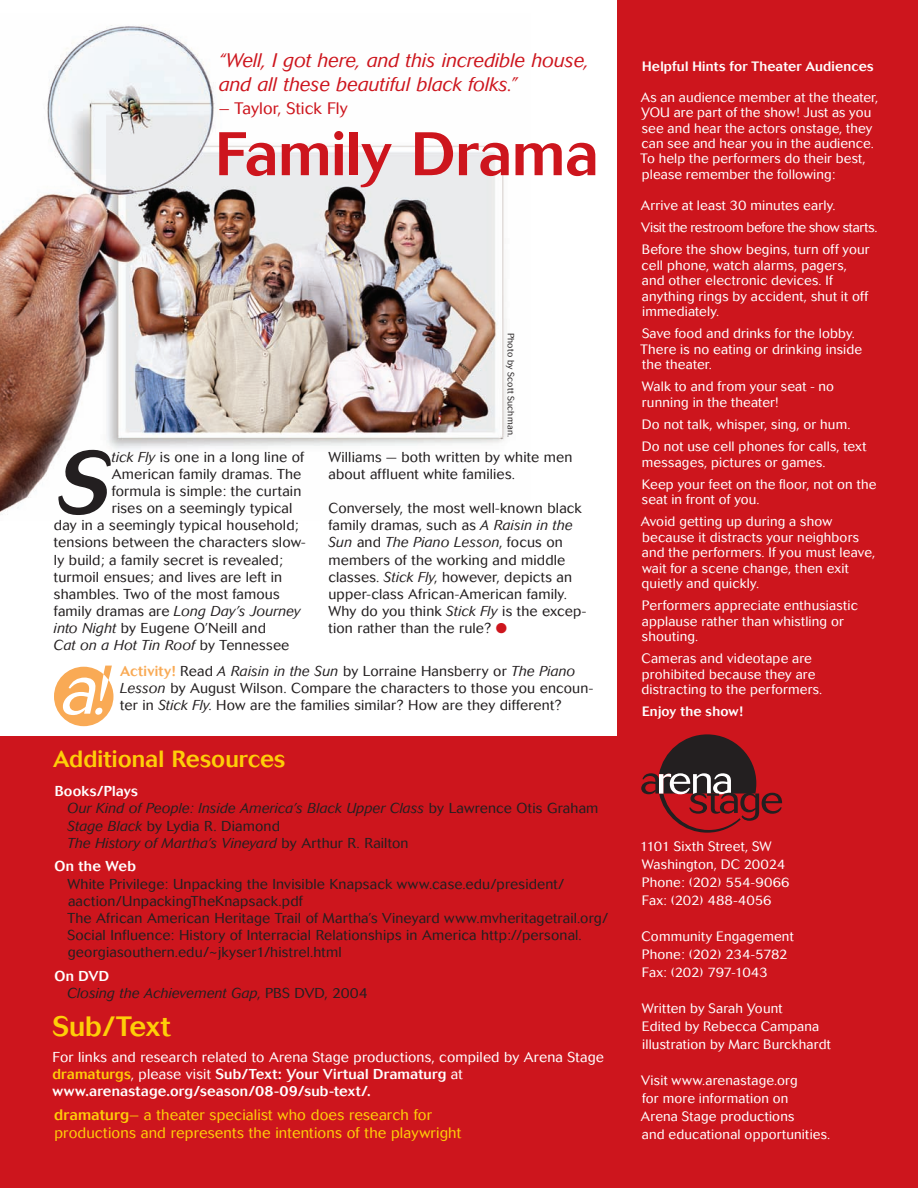
<style>
.page{position:relative;width:918px;height:1188px;background:#cd151d}
.page>*{position:absolute;margin:0;border:0;box-sizing:border-box;transform-origin:0 0}
.t1{font:italic 500 86.85px "Cosmos";color:#231f20}
.t2{font:500 60.75px "Cosmos";letter-spacing:-.005em;color:#cd151d}
.t3{font:500 27.75px "Cosmos";color:#fece08}
.t4{font:500 23.25px "Cosmos";letter-spacing:.005em;color:#fece08}
.t5{font:italic 300 19.5px/23.4px "Cosmos";letter-spacing:-.005em;color:#cd151d}
.t6{font:300 16.5px "Cosmos";letter-spacing:.01em;color:#cd151d}
.t7{font:300 15px/18px "Cosmos";letter-spacing:.01em;color:#fece08}
.t8{font:300 14.25px/17.1px "Cosmos";letter-spacing:.01em;color:#231f20}
.t9{font:italic 300 14.25px/17.1px "Cosmos";letter-spacing:.005em;color:#231f20}
.t10{font:300 14.25px/17.1px "Cosmos";letter-spacing:.01em;color:#fff}
.t11{font:500 14.25px "Cosmos";letter-spacing:.015em;color:#fff}
.t12{font:300 13.5px/15.5px "Cosmos";letter-spacing:.015em;color:#fff}
.t13{font:500 13.5px "Cosmos";letter-spacing:.015em;color:#fff}
.t14{font:300 9px "Cosmos";letter-spacing:.03em;color:#231f20}
.s1{font-style:italic}
.s2{font-style:normal}
.s3{color:#cd151d}
.s4{font-weight:500;color:#f9aa55}
.s5{font-weight:500;font-style:normal;color:#fff}
.s6{font-weight:500;color:#fece08}
.s7{font-weight:500}
</style>
<div class="page">
<div style="left:0;top:0;width:616px;height:736px;background:#fff"></div>
<svg style="left:641px;top:734px;width:141px;height:99px"></svg>
<img style="left:0;top:25px;width:507px;height:490px">
<svg style="left:54px;top:666px;width:59px;height:60px"></svg>
<h3 class="t5" style="left:219px;top:49px;width:371px">“Well, I got here, and this incredible house, and all these beautiful black folks.”</h3>
<p class="t6" style="left:219px;top:99px;width:130px">– Taylor, Stick Fly</p>
<h2 class="t2" style="left:215px;top:119px;width:385px">Family Drama</h2>
<h1 class="t1" style="left:54px;top:433px;width:72px">S</h1>
<p class="t8" style="left:112px;top:449px;width:194px"><span class="s1">tick Fly</span> is one in a long line of</p>
<p class="t8" style="left:112px;top:466px;width:191px">American family dramas. The</p>
<p class="t8" style="left:112px;top:483px;width:191px">formula is simple: the curtain</p>
<p class="t8" style="left:112px;top:500px;width:182px">rises on a seemingly typical</p>
<p class="t8" style="left:54px;top:517px;width:246px">day in a seemingly typical household;</p>
<p class="t8" style="left:54px;top:534px;width:253px">tensions between the characters slow-</p>
<p class="t8" style="left:54px;top:551px;width:230px">ly build; a family secret is revealed;</p>
<p class="t8" style="left:54px;top:568px;width:230px">turmoil ensues; and lives are left in</p>
<p class="t8" style="left:54px;top:585px;width:227px">shambles. Two of the most famous</p>
<p class="t9" style="left:54px;top:603px;width:248px"><span class="s2">family dramas are</span> Long Day’s Journey</p>
<p class="t8" style="left:54px;top:620px;width:213px"><span class="s1">into Night</span> by Eugene O’Neill and</p>
<p class="t9" style="left:54px;top:637px;width:237px">Cat on a Hot Tin Roof <span class="s2">by Tennessee</span></p>
<p class="t14" style="left:516px;top:333px;width:106px;rotate:90deg">Photo by Scott Suchman.</p>
<p class="t8" style="left:328px;top:449px;width:245px">Williams — both written by white men about affluent white families.</p>
<p class="t8" style="left:328px;top:500px;width:259px">Conversely, the most well-known black family dramas, such as <span class="s1">A Raisin in the Sun</span> and <span class="s1">The Piano Lesson</span>, focus on members of the working and middle classes. <span class="s1">Stick Fly</span>, however, depicts an upper-class African-American family.<br>Why do you think <span class="s1">Stick Fly</span> is the excep&shy;tion rather than the rule? <span class="s3">●</span></p>
<p class="t8" style="left:120px;top:663px;width:475px"><span class="s4">Activity!</span> Read <span class="s1">A Raisin in the Sun</span> by Lorraine Hansberry or <span class="s1">The Piano<br>Lesson</span> by August Wilson. Compare the characters to those you encoun&shy;ter in <span class="s1">Stick Fly</span>. How are the families similar? How are they different?</p>
<h3 class="t4" style="left:53px;top:746px;width:234px">Additional Resources</h3>
<p class="t9" style="left:67px;top:783px;width:532px;text-indent:-13px"><span class="s5">Books/Plays<br></span>Our Kind of People: Inside America’s Black Upper Class <span class="s2">by Lawrence Otis Graham </span>Stage Black <span class="s2">by Lydia R. Diamond<br></span>The History of Martha’s Vineyard <span class="s2">by Arthur R. Railton</span></p>
<p class="t11" style="left:54px;top:858px;width:83px">On the Web</p>
<p class="t8" style="left:67px;top:875px;width:542px">White Privilege: Unpacking the Invisible Knapsack www.case.edu/president/ aaction/UnpackingTheKnapsack.pdf<br>The African American Heritage Trail of Martha’s Vineyard www.mvheritagetrail.org/ Social Influence: History of Interracial Relationships in America http://personal. georgiasouthern.edu/~jkyser1/histrel.html</p>
<p class="t9" style="left:67px;top:968px;width:302px;text-indent:-13px"><span class="s5">On DVD<br></span>Closing the Achievement Gap<span class="s2">, PBS DVD, 2004</span></p>
<h3 class="t3" style="left:52px;top:1011px;width:120px">Sub/Text</h3>
<p class="t10" style="left:52px;top:1048px;width:553px">For links and research related to Arena Stage productions, compiled by Arena Stage <span class="s6">dramaturgs</span>, please visit <span class="s7">Sub/Text: Your Virtual Dramaturg</span> at <span class="s7">www.arenastage.org/season/08-09/sub-text/.</span></p>
<p class="t7" style="left:54px;top:1106px;width:408px"><span class="s7">dramaturg</span>– a theater specialist who does research for productions and represents the intentions of the playwright</p>
<p class="t13" style="left:642px;top:58px;width:233px">Helpful Hints for Theater Audiences</p>
<p class="t12" style="left:641px;top:89px;width:239px">As an audience member at the theater, YOU are part of the show! Just as you see and hear the actors onstage, they can see and hear you in the audience.<br>To help the performers do their best, please remember the following:</p>
<p class="t12" style="left:641px;top:194px;width:238px;line-height:22.2px">Arrive at least 30 minutes early.<br>Visit the restroom before the show starts.<br>Before the show begins, turn off your</p>
<p class="t12" style="left:642px;top:257px;width:228px">cell phone, watch alarms, pagers, and other electronic devices. If anything rings by accident, shut it off immediately.</p>
<p class="t12" style="left:641px;top:326px;width:223px">Save food and drinks for the lobby.<br>There is no eating or drinking inside the theater.</p>
<p class="t12" style="left:642px;top:379px;width:194px">Walk to and from your seat - no running in the theater!</p>
<p class="t12" style="left:642px;top:413px;width:226px;line-height:22.2px">Do not talk, whisper, sing, or hum.<br>Do not use cell phones for calls, text</p>
<p class="t12" style="left:642px;top:451px;width:236px;line-height:22.2px">messages, pictures or games.<br>Keep your feet on the floor, not on the</p>
<p class="t12" style="left:641px;top:489px;width:193px;line-height:22.2px">seat in front of you.<br>Avoid getting up during a show</p>
<p class="t12" style="left:642px;top:530px;width:235px">because it distracts your neighbors and the performers. If you must leave, wait for a scene change, then exit quietly and quickly.</p>
<p class="t12" style="left:642px;top:598px;width:217px">Performers appreciate enthusiastic applause rather than whistling or shouting.</p>
<p class="t12" style="left:642px;top:651px;width:182px">Cameras and videotape are prohibited because they are distracting to the performers.</p>
<p class="t13" style="left:642px;top:704px;width:102px">Enjoy the show!</p>
<p class="t12" style="left:639px;top:838px;width:152px;line-height:18px">1101 Sixth Street, SW<br>Washington, DC 20024<br>Phone: (202) 554-9066<br>Fax: (202) 488-4056</p>
<p class="t12" style="left:642px;top:928px;width:154px;line-height:18px">Community Engagement<br>Phone: (202) 234-5782<br>Fax: (202) 797-1043</p>
<p class="t12" style="left:642px;top:1000px;width:191px;line-height:18px">Written by Sarah Yount<br>Edited by Rebecca Campana illustration by Marc Burckhardt</p>
<p class="t12" style="left:641px;top:1072px;width:191px;line-height:18px">Visit www.arenastage.org<br>for more information on<br>Arena Stage productions<br>and educational opportunities.</p>
</div>
